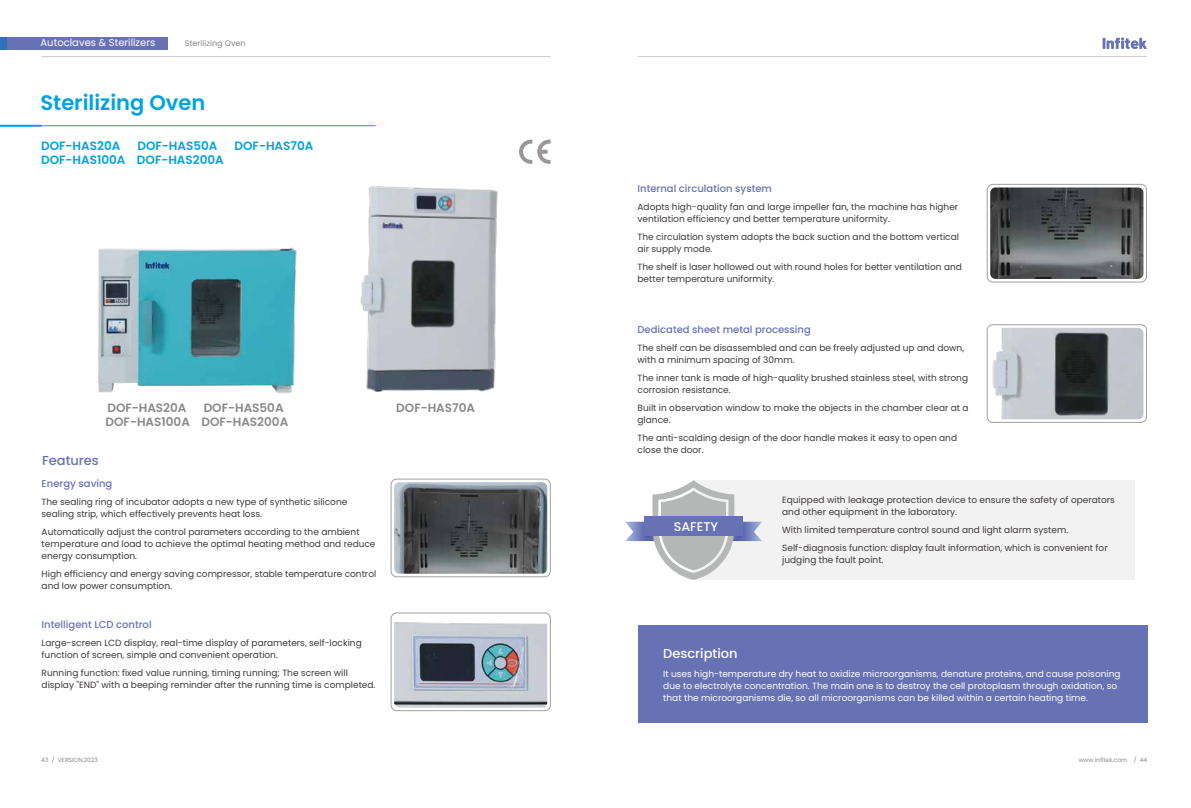
<style>
.page{position:relative;width:1191px;height:808px;background:#fff}
.page>*{position:absolute;margin:0;border:0;box-sizing:border-box;transform-origin:0 0}
.t1{font:600 21px "Poppins";color:#00a2e4}
.t2{font:500 13px "Poppins";color:#fff}
.t3{font:500 13px "Poppins";color:#6772b5}
.t4{font:500 12.6px "Poppins";color:#fff}
.t5{font:600 12px "Poppins";color:#00a2e4}
.t6{font:600 12px/14.4px "Poppins";color:#898989}
.t7{font:500 10px "Poppins";color:#6772b5}
.t8{font:10px "Poppins";color:#fff}
.t9{font:9px/12px "Poppins";color:#3e3a39}
.t10{font:9px/12px "Poppins";color:#fff}
.t11{font:8px "Poppins";color:#898989}
.t12{font:6px "Poppins";color:#898989}
</style>
<div class="page">
<img style="left:98px;top:247px;width:199px;height:146px">
<img style="left:360px;top:186px;width:138px;height:206px">
<svg style="left:519px;top:140px;width:31px;height:24px"></svg>
<div style="left:693px;top:480px;width:442px;height:100px;background:#f2f2f2"></div>
<svg style="left:625px;top:480px;width:137px;height:100px"></svg>
<div style="left:644px;top:517px;width:98px;height:19px;background:#6772b5"></div>
<div style="left:638px;top:626px;width:509px;height:97px;background:#6772b5"></div>
<div style="left:391px;top:479px;width:159px;height:98px;border:1px solid #9fa0a0;border-radius:6px"></div>
<img style="left:394px;top:482px;width:153px;height:92px">
<div style="left:391px;top:613px;width:159px;height:98px;border:1px solid #9fa0a0;border-radius:6px"></div>
<img style="left:394px;top:622px;width:153px;height:85px">
<div style="left:987px;top:184px;width:159px;height:98px;border:1px solid #9fa0a0;border-radius:6px"></div>
<img style="left:990px;top:187px;width:153px;height:92px">
<div style="left:987px;top:324px;width:159px;height:99px;border:1px solid #9fa0a0;border-radius:6px"></div>
<img style="left:992px;top:328px;width:151px;height:91px">
<hr style="left:42px;top:56px;width:509px;height:1px;background:#c9caca">
<hr style="left:637px;top:56px;width:510px;height:1px;background:#c9caca">
<hr style="left:0;top:125px;width:376px;height:1px;background:#00a2e4">
<hr style="left:0;top:125px;width:41px;height:2px;background:#00a2e4">
<div style="left:8px;top:37px;width:160px;height:13px;background:#6772b5"></div>
<div style="left:0;top:37px;width:7px;height:13px;background:#3071b9"></div>
<svg style="left:1102px;top:37px;width:45px;height:12px"></svg>
<p class="t8" style="left:41px;top:37px;width:116px">Autoclaves &amp; Sterilizers</p>
<p class="t11" style="left:185px;top:39px;width:62px">Sterilizing Oven</p>
<h1 class="t1" style="left:40px;top:90px;width:166px">Sterilizing Oven</h1>
<h3 class="t5" style="left:41px;top:139px;width:81px">DOF-HAS20A</h3>
<h3 class="t5" style="left:137px;top:139px;width:81px">DOF-HAS50A</h3>
<h3 class="t5" style="left:235px;top:139px;width:80px">DOF-HAS70A</h3>
<h3 class="t5" style="left:41px;top:153px;width:184px">DOF-HAS100A DOF-HAS200A</h3>
<h3 class="t6" style="left:107px;top:401px;width:81px">DOF-HAS20A</h3>
<h3 class="t6" style="left:106px;top:401px;width:184px;text-indent:98px">DOF-HAS50A<br>DOF-HAS100A DOF-HAS200A</h3>
<h2 class="t3" style="left:42px;top:453px;width:58px">Features</h2>
<p class="t7" style="left:42px;top:477px;width:72px">Energy saving</p>
<p class="t9" style="left:42px;top:496px;width:307px">The sealing ring of incubator adopts a new type of synthetic silicone sealing strip, which effectively prevents heat loss.</p>
<p class="t9" style="left:42px;top:526px;width:335px">Automatically adjust the control parameters according to the ambient temperature and load to achieve the optimal heating method and reduce energy consumption.</p>
<p class="t9" style="left:42px;top:568px;width:336px">High efficiency and energy saving compressor, stable temperature control and low power consumption.</p>
<p class="t7" style="left:42px;top:619px;width:112px">Intelligent LCD control</p>
<p class="t9" style="left:42px;top:637px;width:322px">Large-screen LCD display, real-time display of parameters, self-locking function of screen, simple and convenient operation.</p>
<p class="t9" style="left:42px;top:667px;width:335px">Running function: fixed value running, timing running; The screen will display "END" with a beeping reminder after the running time is completed.</p>
<h3 class="t6" style="left:396px;top:401px;width:80px">DOF-HAS70A</h3>
<p class="t7" style="left:637px;top:183px;width:136px">Internal circulation system</p>
<p class="t9" style="left:637px;top:201px;width:322px">Adopts high-quality fan and large impeller fan, the machine has higher ventilation efficiency and better temperature uniformity.</p>
<p class="t9" style="left:637px;top:231px;width:323px">The circulation system adopts the back suction and the bottom vertical air supply mode.</p>
<p class="t9" style="left:637px;top:261px;width:326px">The shelf is laser hollowed out with round holes for better ventilation and better temperature uniformity.</p>
<p class="t7" style="left:637px;top:324px;width:175px">Dedicated sheet metal processing</p>
<p class="t9" style="left:637px;top:342px;width:328px">The shelf can be disassembled and can be freely adjusted up and down, with a minimum spacing of 30mm.</p>
<p class="t9" style="left:637px;top:372px;width:332px">The inner tank is made of high-quality brushed stainless steel, with strong corrosion resistance.</p>
<p class="t9" style="left:637px;top:402px;width:333px">Built in observation window to make the objects in the chamber clear at a glance.</p>
<p class="t9" style="left:637px;top:432px;width:321px">The anti-scalding design of the door handle makes it easy to open and close the door.</p>
<h3 class="t4" style="left:674px;top:519px;width:46px">SAFETY</h3>
<p class="t9" style="left:782px;top:494px;width:334px">Equipped with leakage protection device to ensure the safety of operators and other equipment in the laboratory.</p>
<p class="t9" style="left:782px;top:521px;width:327px;line-height:18px">With limited temperature control sound and light alarm system.<br>Self-diagnosis function: display fault information, which is convenient for</p>
<p class="t9" style="left:782px;top:554px;width:103px">judging the fault point.</p>
<h2 class="t2" style="left:663px;top:646px;width:76px">Description</h2>
<p class="t10" style="left:663px;top:668px;width:459px">It uses high-temperature dry heat to oxidize microorganisms, denature proteins, and cause poisoning due to electrolyte concentration. The main one is to destroy the cell protoplasm through oxidation, so that the microorganisms die, so all microorganisms can be killed within a certain heating time.</p>
<p class="t12" style="left:41px;top:756px;width:58px">43 / VERSION.2023</p>
<p class="t12" style="left:1078px;top:756px;width:70px">www.infitek.com / 44</p>
</div>
